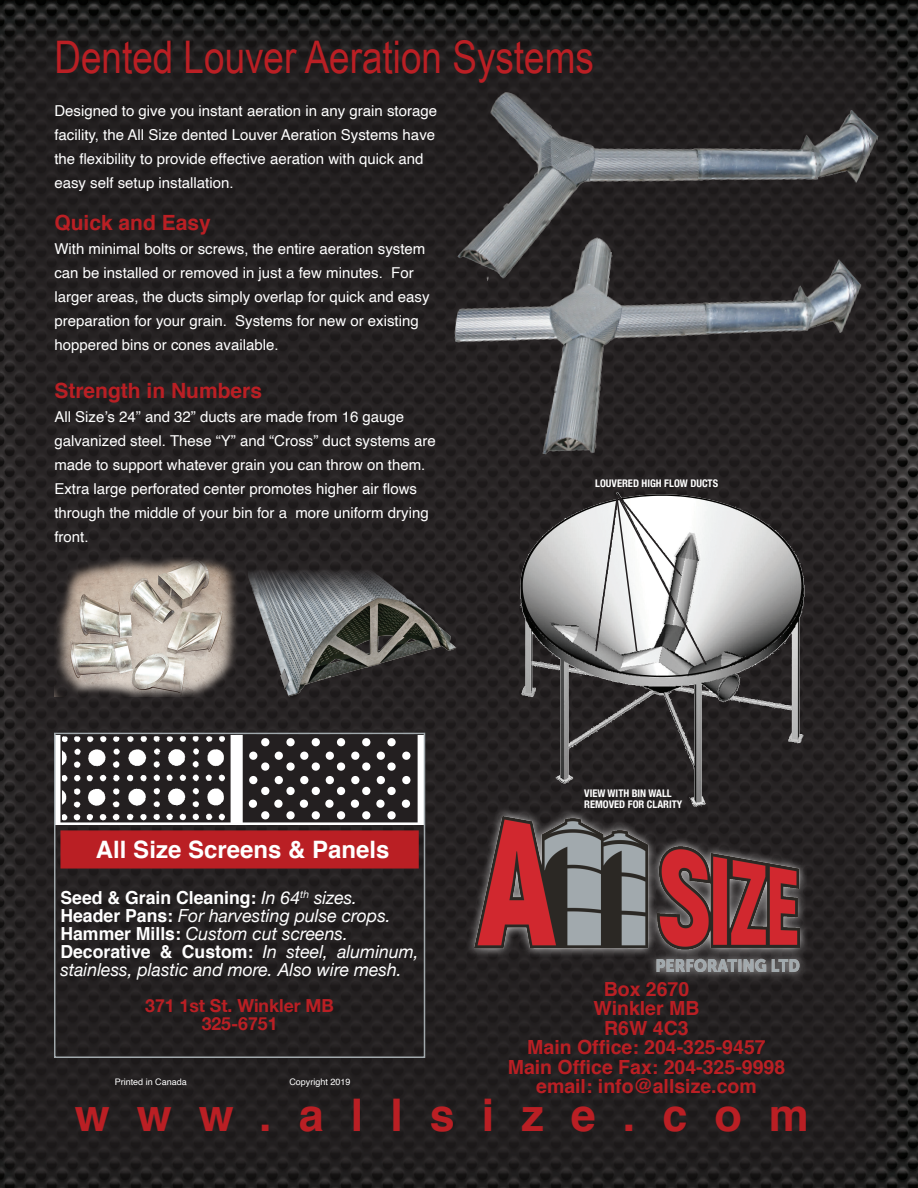
<style>
.page{position:relative;width:918px;height:1188px;background:#fff}
.page>*{position:absolute;margin:0;border:0;box-sizing:border-box;transform-origin:0 0}
.t1{font:45px "Arial Narrow";color:#ba1f24}
.t2{font:700 45px "Helvetica";letter-spacing:.6em;color:#ba1f24}
.t3{font:700 24px "Helvetica";color:#fff}
.t4{font:700 21px "Helvetica";color:#ba1f24}
.t5{font:700 19.5px "Helvetica";color:#ba1f24}
.t6{font:italic 18px/18px "Helvetica Neue";color:#fff}
.t7{font:700 18px "Helvetica";color:#fff}
.t8{font:700 18px "Helvetica Neue";color:#ba1f24}
.t9{font:15px/24px "Helvetica";color:#fff}
.t10{font:700 condensed 10.5px/10.5px "Helvetica Neue";color:#fff}
.t11{font:9px "Helvetica";color:#fff}
.s1{font-family:"Helvetica Neue";font-weight:400;font-style:italic}
.s2{font-family:"Helvetica";font-weight:700;font-style:normal}
</style>
<div class="page">
<img style="left:0;top:0;width:918px;height:1188px">
<div style="left:0;top:13px;width:907px;height:1175px;background:#231f20"></div>
<div style="left:466px;top:807px;width:344px;height:174px;background:#fff;opacity:.75"></div>
<img style="left:475px;top:816px;width:325px;height:156px">
<img style="left:454px;top:53px;width:428px;height:279px">
<img style="left:249px;top:559px;width:207px;height:138px">
<img style="left:54px;top:557px;width:186px;height:139px">
<img style="left:418px;top:152px;width:457px;height:386px">
<svg style="left:55px;top:735px;width:370px;height:89px;background:#e9e9e9"></svg>
<div style="left:54px;top:733px;width:371px;height:325px;border:2px solid #a1a9ad"></div>
<img style="left:63px;top:738px;width:165px;height:81px">
<div style="left:60px;top:735px;width:171px;height:87px;border:2px solid #231f20"></div>
<div style="left:60px;top:830px;width:359px;height:39px;background:#ba1f24;border:2px solid #ba1f24"></div>
<div style="left:243px;top:735px;width:174px;height:87px;background:#231f20"></div>
<div style="left:249px;top:800px;width:8px;height:8px;border:3px solid #fff;border-radius:50%"></div>
<div style="left:249px;top:776px;width:8px;height:8px;border:3px solid #fff;border-radius:50%"></div>
<div style="left:249px;top:752px;width:8px;height:8px;border:3px solid #fff;border-radius:50%"></div>
<div style="left:261px;top:811px;width:8px;height:8px;border:3px solid #fff;border-radius:50%"></div>
<div style="left:261px;top:787px;width:8px;height:8px;border:3px solid #fff;border-radius:50%"></div>
<div style="left:261px;top:762px;width:8px;height:9px;border:3px solid #fff;border-radius:50%"></div>
<div style="left:261px;top:738px;width:8px;height:8px;border:3px solid #fff;border-radius:50%"></div>
<div style="left:286px;top:811px;width:9px;height:8px;border:3px solid #fff;border-radius:50%"></div>
<div style="left:286px;top:787px;width:9px;height:8px;border:3px solid #fff;border-radius:50%"></div>
<div style="left:286px;top:762px;width:9px;height:9px;border:3px solid #fff;border-radius:50%"></div>
<div style="left:286px;top:738px;width:9px;height:8px;border:3px solid #fff;border-radius:50%"></div>
<div style="left:312px;top:811px;width:8px;height:8px;border:3px solid #fff;border-radius:50%"></div>
<div style="left:312px;top:787px;width:8px;height:8px;border:3px solid #fff;border-radius:50%"></div>
<div style="left:312px;top:762px;width:8px;height:9px;border:3px solid #fff;border-radius:50%"></div>
<div style="left:312px;top:738px;width:8px;height:8px;border:3px solid #fff;border-radius:50%"></div>
<div style="left:337px;top:811px;width:8px;height:8px;border:3px solid #fff;border-radius:50%"></div>
<div style="left:337px;top:787px;width:8px;height:8px;border:3px solid #fff;border-radius:50%"></div>
<div style="left:337px;top:762px;width:8px;height:9px;border:3px solid #fff;border-radius:50%"></div>
<div style="left:337px;top:738px;width:8px;height:8px;border:3px solid #fff;border-radius:50%"></div>
<div style="left:362px;top:811px;width:8px;height:8px;border:3px solid #fff;border-radius:50%"></div>
<div style="left:362px;top:787px;width:8px;height:8px;border:3px solid #fff;border-radius:50%"></div>
<div style="left:362px;top:762px;width:8px;height:9px;border:3px solid #fff;border-radius:50%"></div>
<div style="left:362px;top:738px;width:8px;height:8px;border:3px solid #fff;border-radius:50%"></div>
<div style="left:387px;top:811px;width:9px;height:8px;border:3px solid #fff;border-radius:50%"></div>
<div style="left:387px;top:787px;width:9px;height:8px;border:3px solid #fff;border-radius:50%"></div>
<div style="left:387px;top:762px;width:9px;height:9px;border:3px solid #fff;border-radius:50%"></div>
<div style="left:387px;top:738px;width:9px;height:8px;border:3px solid #fff;border-radius:50%"></div>
<div style="left:274px;top:800px;width:9px;height:8px;border:3px solid #fff;border-radius:50%"></div>
<div style="left:275px;top:776px;width:8px;height:8px;border:3px solid #fff;border-radius:50%"></div>
<div style="left:275px;top:752px;width:8px;height:8px;border:3px solid #fff;border-radius:50%"></div>
<div style="left:300px;top:800px;width:8px;height:8px;border:3px solid #fff;border-radius:50%"></div>
<div style="left:300px;top:776px;width:8px;height:8px;border:3px solid #fff;border-radius:50%"></div>
<div style="left:300px;top:752px;width:8px;height:8px;border:3px solid #fff;border-radius:50%"></div>
<div style="left:325px;top:800px;width:9px;height:8px;border:3px solid #fff;border-radius:50%"></div>
<div style="left:326px;top:776px;width:8px;height:8px;border:3px solid #fff;border-radius:50%"></div>
<div style="left:326px;top:752px;width:8px;height:8px;border:3px solid #fff;border-radius:50%"></div>
<div style="left:351px;top:800px;width:8px;height:8px;border:3px solid #fff;border-radius:50%"></div>
<div style="left:351px;top:776px;width:8px;height:8px;border:3px solid #fff;border-radius:50%"></div>
<div style="left:351px;top:752px;width:8px;height:8px;border:3px solid #fff;border-radius:50%"></div>
<div style="left:376px;top:800px;width:9px;height:8px;border:3px solid #fff;border-radius:50%"></div>
<div style="left:377px;top:776px;width:8px;height:8px;border:3px solid #fff;border-radius:50%"></div>
<div style="left:377px;top:752px;width:8px;height:8px;border:3px solid #fff;border-radius:50%"></div>
<div style="left:402px;top:800px;width:8px;height:8px;border:3px solid #fff;border-radius:50%"></div>
<div style="left:402px;top:776px;width:8px;height:8px;border:3px solid #fff;border-radius:50%"></div>
<div style="left:402px;top:752px;width:8px;height:8px;border:3px solid #fff;border-radius:50%"></div>
<img style="left:498px;top:470px;width:340px;height:340px">
<svg style="left:594px;top:493px;width:113px;height:172px;background:#cacaca"></svg>
<p class="t1" style="left:54px;top:24px;width:541px">Dented Louver Aeration Systems</p>
<p class="t9" style="left:54px;top:99px;width:384px">Designed to give you instant aeration in any grain storage facility, the All Size dented Louver Aeration Systems have the flexibility to provide effective aeration with quick and easy self setup installation.</p>
<p class="t4" style="left:54px;top:205px;width:158px">Quick and Easy</p>
<p class="t9" style="left:54px;top:237px;width:377px">With minimal bolts or screws, the entire aeration system can be installed or removed in just a few minutes. For larger areas, the ducts simply overlap for quick and easy preparation for your grain. Systems for new or existing hoppered bins or cones available.</p>
<p class="t4" style="left:54px;top:373px;width:209px">Strength in Numbers</p>
<p class="t9" style="left:54px;top:405px;width:383px">All Size’s 24” and 32” ducts are made from 16 gauge galvanized steel. These “Y” and “Cross” duct systems are made to support whatever grain you can throw on them.<br>Extra large perforated center promotes higher air flows through the middle of your bin for a more uniform drying front.</p>
<p class="t10" style="left:595px;top:477px;width:124px">LOUVERED HIGH FLOW DUCTS</p>
<p class="t3" style="left:96px;top:830px;width:295px">All Size Screens &amp; Panels</p>
<p class="t7" style="left:60px;top:883px;width:298px">Seed &amp; Grain Cleaning: <span class="s1">In 64</span><sup>th</sup> <span class="s1">sizes.</span></p>
<p class="t6" style="left:60px;top:907px;width:332px"><span class="s2">Header Pans:</span> For harvesting pulse crops.</p>
<p class="t6" style="left:60px;top:925px;width:289px"><span class="s2">Hammer Mills:</span> Custom cut screens.</p>
<p class="t6" style="left:60px;top:943px;width:360px"><span class="s2">Decorative &amp; Custom:</span> In steel, aluminum, stainless, plastic and more. Also wire mesh.</p>
<p class="t8" style="left:145px;top:991px;width:190px">371 1st St. Winkler MB</p>
<p class="t8" style="left:202px;top:1009px;width:77px">325-6751</p>
<p class="t11" style="left:115px;top:1075px;width:74px">Printed in Canada</p>
<p class="t11" style="left:289px;top:1075px;width:63px">Copyright 2019</p>
<p class="t10" style="left:584px;top:787px;width:99px">VIEW WITH BIN WALL<br>REMOVED FOR CLARITY</p>
<p class="t5" style="left:604px;top:973px;width:87px">Box 2670</p>
<p class="t5" style="left:593px;top:992px;width:108px">Winkler MB</p>
<p class="t5" style="left:604px;top:1012px;width:86px">R6W 4C3</p>
<p class="t5" style="left:527px;top:1031px;width:240px">Main Office: 204-325-9457</p>
<p class="t5" style="left:508px;top:1051px;width:279px">Main Office Fax: 204-325-9998</p>
<p class="t5" style="left:536px;top:1070px;width:222px">email: info@allsize.com</p>
<p class="t2" style="left:75px;top:1079px;width:736px">www.allsize.com</p>
</div>
